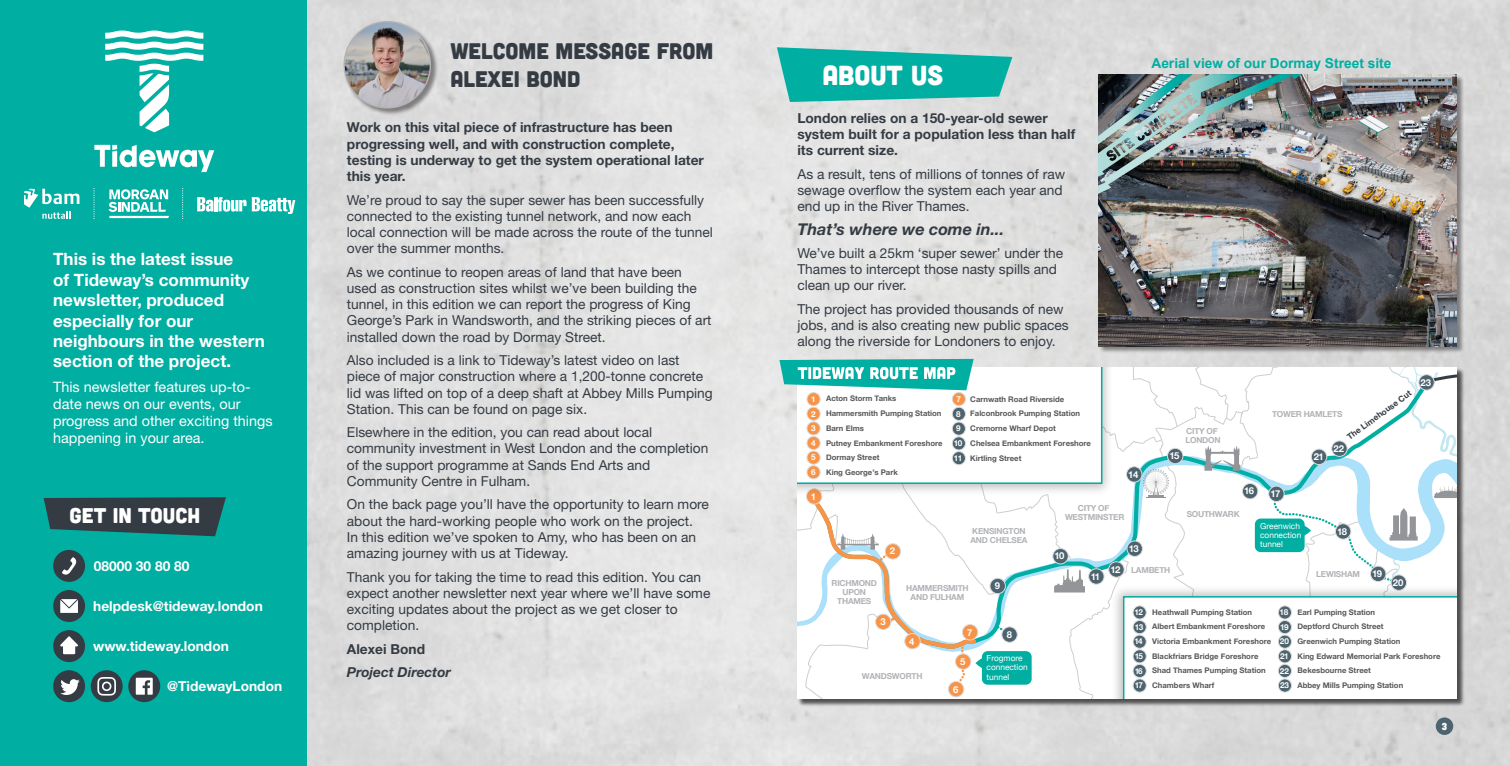
<style>
.page{position:relative;width:1510px;height:766px;background:#fff}
.page>*{position:absolute;margin:0;border:0;box-sizing:border-box;transform-origin:0 0}
.t1{font:27.5px "Cubano";color:#fff}
.t2{font:22.5px/27.5px "Cubano";color:#343b43}
.t3{font:21.25px "Cubano";color:#fff}
.Body_copy{font:700 17px/20.4px "Helvetica Neue LT Std";color:#fff}
.Body_copy-2{font:italic 700 16.25px "Helvetica Neue LT Std";color:#343b43}
.Body_copy-3{font:14.38px/17px "Helvetica Neue LT Std";color:#fff}
.Body_copy-4{font:13.75px/16.2px "Helvetica Neue LT Std";color:#343b43}
.Body_copy-5{font:700 13.75px/16.2px "Helvetica Neue LT Std";color:#343b43}
.Body_copy_Bold{font:700 13.75px/16.2px "Helvetica Neue LT Std";color:#343b43}
.Body_copy_Bold-2{font:700 13.75px "Helvetica Neue LT Std";color:#fff}
.t4{font:700 13.75px "Arial";color:#00aea2}
.Body_copy_Bold-3{font:italic 700 13.75px "Helvetica Neue LT Std";color:#343b43}
.t5{font:10px "Cubano";color:#fff}
.t6{font:700 9.5px "Helvetica Neue";letter-spacing:-.06em;color:#fff}
.t7{font:700 8.25px/9px "Helvetica Neue";letter-spacing:-.025em;color:#b2b3b7;text-align:center}
.t8{font:8.25px/9.2px "Helvetica Neue";color:#fff}
.t9{font:700 8.25px "Helvetica Neue";color:#343b43}
.t10{font:700 8.12px/14.6px "Helvetica Neue";letter-spacing:-.07em;color:#fff;text-align:justify}
.t11{font:700 7.75px/14.6px "Helvetica Neue";color:#57585a}
</style>
<div class="page">
<img style="left:306px;top:0;width:1203px;height:765px">
<div style="left:1098px;top:74px;width:366px;height:280px;background:#231f20;opacity:.5"></div>
<img style="left:1098px;top:75px;width:358px;height:271px">
<svg style="left:777px;top:47px;width:235px;height:55px;background:#29b7ad"></svg>
<div style="left:797px;top:367px;width:667px;height:339px;background:#231f20;opacity:.5"></div>
<svg style="left:779px;top:359px;width:677px;height:339px"></svg>
<div style="left:0;top:0;width:306px;height:765px;background:#00aea2"></div>
<svg style="left:44px;top:497px;width:182px;height:39px;background:#2c4b50"></svg>
<div style="left:53px;top:549px;width:32px;height:32px;background:#343b43;border-radius:50%"></div>
<svg style="left:62px;top:557px;width:15px;height:18px"></svg>
<div style="left:53px;top:630px;width:32px;height:32px;background:#343b43;border-radius:50%"></div>
<svg style="left:60px;top:636px;width:18px;height:18px"></svg>
<div style="left:53px;top:590px;width:32px;height:31px;background:#343b43;border-radius:50%"></div>
<svg style="left:60px;top:599px;width:18px;height:13px"></svg>
<div style="left:91px;top:670px;width:32px;height:32px;background:#343b43;border-radius:50%"></div>
<svg style="left:97px;top:677px;width:19px;height:18px"></svg>
<div style="left:128px;top:670px;width:32px;height:32px;background:#343b43;border-radius:50%"></div>
<svg style="left:136px;top:677px;width:17px;height:17px"></svg>
<div style="left:53px;top:670px;width:32px;height:32px;background:#343b43;border-radius:50%"></div>
<svg style="left:60px;top:679px;width:20px;height:15px"></svg>
<div style="left:1435px;top:717px;width:18px;height:17px;background:#4d636e;border-radius:50%"></div>
<svg style="left:94px;top:145px;width:120px;height:27px"></svg>
<svg style="left:105px;top:31px;width:98px;height:101px"></svg>
<svg style="left:182px;top:188px;width:1px;height:31px"></svg>
<svg style="left:94px;top:188px;width:1px;height:31px"></svg>
<svg style="left:197px;top:197px;width:49px;height:14px"></svg>
<svg style="left:252px;top:197px;width:43px;height:17px"></svg>
<svg style="left:24px;top:188px;width:55px;height:31px"></svg>
<svg style="left:109px;top:189px;width:60px;height:29px"></svg>
<div style="left:344px;top:21px;width:95px;height:95px;background:#231f20;opacity:.5"></div>
<img style="left:344px;top:22px;width:86px;height:86px;border-radius:43px">
<img style="left:1098px;top:74px;width:203px;height:120px">
<p class="Body_copy" style="left:53px;top:248px;width:213px">This is the latest issue<br>of Tideway’s community newsletter, produced especially for our neighbours in the western section of the project.</p>
<p class="Body_copy-3" style="left:53px;top:378px;width:221px">This newsletter features up-to&shy;date news on our events, our progress and other exciting things happening in your area.</p>
<h3 class="t3" style="left:69px;top:502px;width:132px">GET IN TOUCH</h3>
<p class="Body_copy_Bold-2" style="left:94px;top:557px;width:97px">08000 30 80 80</p>
<p class="Body_copy_Bold-2" style="left:93px;top:597px;width:171px">helpdesk@tideway.london</p>
<p class="Body_copy_Bold-2" style="left:93px;top:637px;width:137px">www.tideway.london</p>
<p class="Body_copy_Bold-2" style="left:167px;top:677px;width:117px">@TidewayLondon</p>
<h1 class="t2" style="left:450px;top:36px;width:264px">WELCOME MESSAGE FROM<br>ALEXEI BOND</h1>
<p class="Body_copy-5" style="left:347px;top:119px;width:358px">Work on this vital piece of infrastructure has been progressing well, and with construction complete, testing is underway to get the system operational later this year.</p>
<p class="Body_copy-4" style="left:347px;top:191px;width:367px">We’re proud to say the super sewer has been successfully connected to the existing tunnel network, and now each local connection will be made across the route of the tunnel over the summer months.</p>
<p class="Body_copy-4" style="left:347px;top:263px;width:366px">As we continue to reopen areas of land that have been used as construction sites whilst we’ve been building the tunnel, in this edition we can report the progress of King George’s Park in Wandsworth, and the striking pieces of art installed down the road by Dormay Street.</p>
<p class="Body_copy-4" style="left:347px;top:352px;width:367px">Also included is a link to Tideway’s latest video on last piece of major construction where a 1,200-tonne concrete lid was lifted on top of a deep shaft at Abbey Mills Pumping Station. This can be found on page six.</p>
<p class="Body_copy-4" style="left:347px;top:424px;width:363px">Elsewhere in the edition, you can read about local community investment in West London and the completion of the support programme at Sands End Arts and Community Centre in Fulham.</p>
<p class="Body_copy-4" style="left:347px;top:496px;width:363px">On the back page you’ll have the opportunity to learn more about the hard-working people who work on the project.<br>In this edition we’ve spoken to Amy, who has been on an amazing journey with us at Tideway.</p>
<p class="Body_copy-4" style="left:347px;top:568px;width:365px">Thank you for taking the time to read this edition. You can expect another newsletter next year where we’ll have some exciting updates about the project as we get closer to completion.</p>
<p class="Body_copy-5" style="left:347px;top:640px;width:80px">Alexei Bond</p>
<p class="Body_copy_Bold-3" style="left:347px;top:663px;width:105px">Project Director</p>
<h1 class="t1" style="left:822px;top:57px;width:122px">ABOUT US</h1>
<p class="Body_copy_Bold" style="left:797px;top:109px;width:279px">London relies on a 150-year-old sewer system built for a population less than half its current size.</p>
<p class="Body_copy-4" style="left:797px;top:165px;width:269px">As a result, tens of millions of tonnes of raw sewage overflow the system each year and end up in the River Thames.</p>
<p class="Body_copy-2" style="left:797px;top:219px;width:208px">That’s where we come in...</p>
<p class="Body_copy-4" style="left:797px;top:245px;width:267px">We’ve built a 25km ‘super sewer’ under the<br>Thames to intercept those nasty spills and clean up our river.</p>
<p class="Body_copy-4" style="left:797px;top:300px;width:273px">The project has provided thousands of new jobs, and is also creating new public spaces along the riverside for Londoners to enjoy.</p>
<h3 class="t4" style="left:1151px;top:54px;width:241px">Aerial view of our Dormay Street site</h3>
<p class="t11" style="left:826px;top:391px;width:72px">Acton Storm Tanks</p>
<p class="t11" style="left:970px;top:391px;width:95px">Carnwath Road Riverside</p>
<p class="t11" style="left:826px;top:406px;width:118px">Hammersmith Pumping Station<br>Barn Elms<br>Putney Embankment Foreshore<br>Dormay Street<br>King George’s Park</p>
<p class="t11" style="left:970px;top:406px;width:111px;line-height:15px">Falconbrook Pumping Station<br>Cremorne Wharf Depot</p>
<p class="t10" style="left:811px;top:392px;width:6px">1</p>
<p class="t10" style="left:954px;top:392px;width:10px;text-align:center">7<br>8<br>9<br>10<br>11</p>
<p class="t10" style="left:811px;top:406px;width:6px">2<br>3<br>4<br>5<br>6</p>
<p class="t11" style="left:966px;top:436px;width:126px"><sup>9</sup>Chelsea Embankment Foreshore</p>
<p class="t11" style="left:970px;top:451px;width:53px">Kirtling Street</p>
<p class="t6" style="left:811px;top:489px;width:7px">1</p>
<p class="t6" style="left:1128px;top:466px;width:12px">14</p>
<p class="t7" style="left:970px;top:526px;width:59px;text-align:left">KENSINGTON<br>AND CHELSEA</p>
<p class="t7" style="left:1065px;top:504px;width:61px">CITY OF<br>WESTMINSTER</p>
<p class="t6" style="left:890px;top:543px;width:7px">2</p>
<p class="t6" style="left:1128px;top:541px;width:11px">13</p>
<p class="t6" style="left:1054px;top:548px;width:11px">10</p>
<p class="t7" style="left:1185px;top:426px;width:37px;text-align:left">CITY OF<br>LONDON</p>
<p class="t6" style="left:1169px;top:448px;width:11px">15</p>
<p class="t6" style="left:1244px;top:483px;width:11px">16</p>
<p class="t7" style="left:1186px;top:509px;width:54px">SOUTHWARK</p>
<p class="t9" style="left:1344px;top:432px;width:79px;rotate:-36deg">The Limehouse Cut</p>
<p class="t7" style="left:1272px;top:410px;width:72px">TOWER HAMLETS</p>
<p class="t6" style="left:1270px;top:486px;width:11px">17</p>
<p class="t6" style="left:1313px;top:449px;width:11px">21</p>
<p class="t6" style="left:1333px;top:441px;width:12px">22</p>
<p class="t8" style="left:1260px;top:521px;width:43px">Greenwich connection tunnel</p>
<p class="t6" style="left:1337px;top:523px;width:11px">18</p>
<p class="t7" style="left:831px;top:578px;width:47px">RICHMOND<br>UPON<br>THAMES</p>
<p class="t7" style="left:906px;top:584px;width:64px">HAMMERSMITH<br>AND FULHAM</p>
<p class="t6" style="left:994px;top:578px;width:7px">9</p>
<p class="t6" style="left:1091px;top:568px;width:11px">11</p>
<p class="t6" style="left:1110px;top:561px;width:11px">12</p>
<p class="t7" style="left:1131px;top:566px;width:41px">LAMBETH</p>
<p class="t7" style="left:1316px;top:569px;width:45px">LEWISHAM</p>
<p class="t6" style="left:1372px;top:566px;width:11px">19</p>
<p class="t6" style="left:1392px;top:575px;width:12px">20</p>
<p class="t6" style="left:1420px;top:375px;width:12px">23</p>
<p class="t6" style="left:880px;top:614px;width:7px">3</p>
<p class="t6" style="left:909px;top:633px;width:7px">4</p>
<p class="t7" style="left:862px;top:672px;width:62px">WANDSWORTH</p>
<p class="t6" style="left:967px;top:624px;width:7px">7</p>
<p class="t6" style="left:1007px;top:627px;width:7px">8</p>
<p class="t6" style="left:960px;top:654px;width:7px">5</p>
<p class="t6" style="left:953px;top:681px;width:7px">6</p>
<p class="t8" style="left:986px;top:653px;width:43px">Frogmore connection tunnel</p>
<p class="t10" style="left:1134px;top:605px;width:11px">12<br>13<br>14<br>15<br>16<br>17</p>
<p class="t11" style="left:1297px;top:604px;width:144px">Earl Pumping Station<br>Deptford Church Street<br>Greenwich Pumping Station<br>King Edward Memorial Park Foreshore<br>Bekesbourne Street<br>Abbey Mills Pumping Station</p>
<p class="t11" style="left:1152px;top:604px;width:121px">Heathwall Pumping Station<br>Albert Embankment Foreshore<br>Victoria Embankment Foreshore<br>Blackfriars Bridge Foreshore<br>Shad Thames Pumping Station<br>Chambers Wharf</p>
<p class="t10" style="left:1279px;top:605px;width:11px">18<br>19<br>20<br>21<br>22<br>23</p>
<p class="t5" style="left:1441px;top:719px;width:7px">3</p>
</div>
